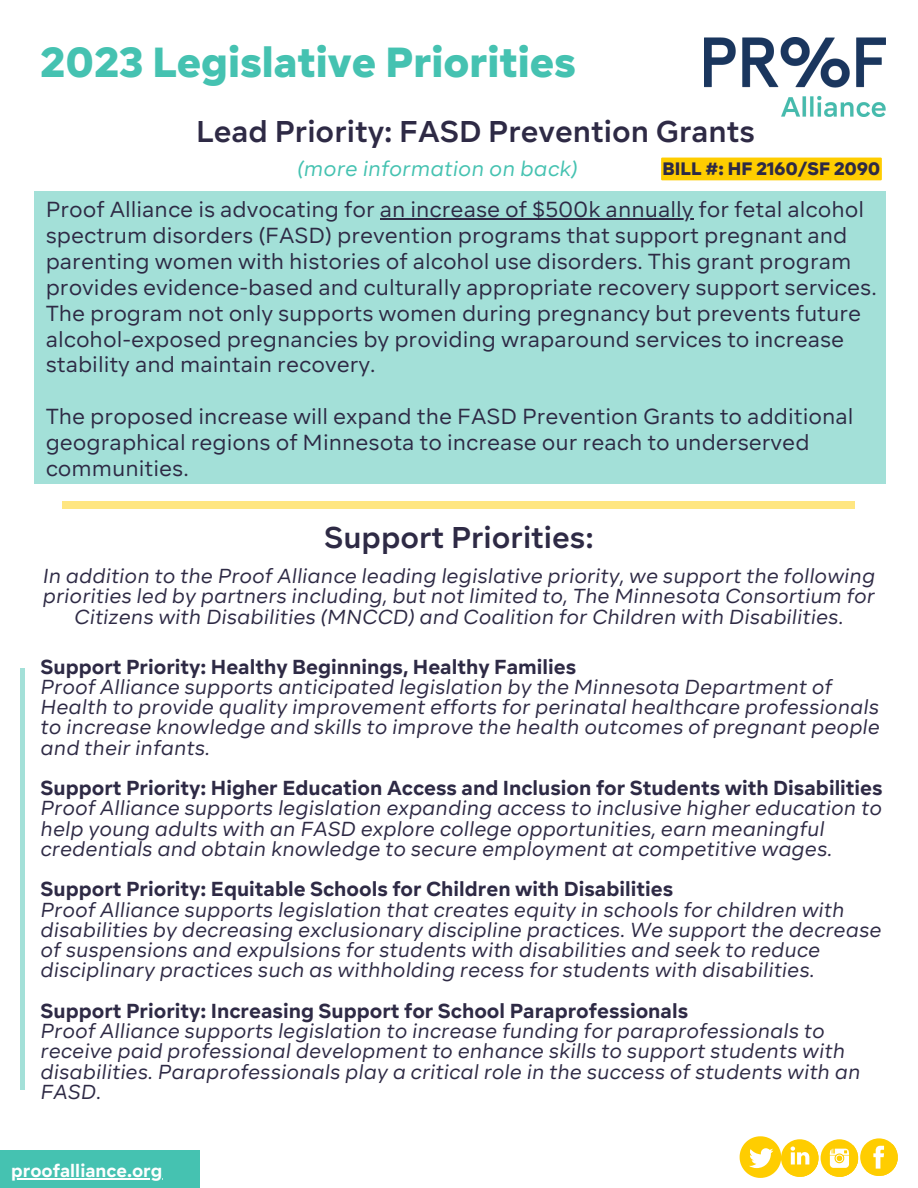
<style>
.page{position:relative;width:918px;height:1188px;background:#fff}
.page>*{position:absolute;margin:0;border:0;box-sizing:border-box;transform-origin:0 0}
.t1{font:900 42px "Segma";color:#45c2b1}
.t2{font:600 30px "Segma";color:#2e2a45}
.t3{font:21.75px/25.8px "Segma";color:#2e2a45}
.t4{font:italic 21px "Segma";color:#45c2b1}
.t5{font:italic 20.25px/20.2px "Segma";color:#2e2a45}
.t6{font:700 20.25px "Segma";color:#2e2a45}
.t7{font:900 18px "Segma";color:#2e2a45}
.t8{font:700 18px "Segma";color:#fff}
</style>
<div class="page">
<img style="left:705px;top:38px;width:181px;height:78px">
<div style="left:62px;top:501px;width:793px;height:8px;background:#ffe681"></div>
<hr style="left:20px;top:668px;width:4px;height:422px;background:#a3e0d8">
<div style="left:35px;top:191px;width:851px;height:293px;background:#a3e0d8"></div>
<hr style="left:380px;top:218px;width:314px;height:1px;background:#2e2a45">
<div style="left:860px;top:1138px;width:38px;height:38px;background:#ffcd00;border-radius:50%"></div>
<svg style="left:866px;top:1144px;width:32px;height:32px"></svg>
<div style="left:821px;top:1139px;width:37px;height:38px;background:#ffcd00;border-radius:50%"></div>
<svg style="left:826px;top:1145px;width:33px;height:32px"></svg>
<svg style="left:740px;top:1136px;width:79px;height:42px"></svg>
<div style="left:0;top:1150px;width:200px;height:38px;background:#45c2b1"></div>
<hr style="left:11px;top:1178px;width:151px;height:1px;background:#fff">
<div style="left:661px;top:158px;width:221px;height:22px;background:#ffcd00"></div>
<h1 class="t1" style="left:41px;top:37px;width:537px">2023 Legislative Priorities</h1>
<h2 class="t2" style="left:196px;top:113px;width:560px">Lead Priority: FASD Prevention Grants</h2>
<p class="t4" style="left:297px;top:156px;width:282px">(more information on back)</p>
<p class="t7" style="left:663px;top:158px;width:219px">BILL #: HF 2160/SF 2090</p>
<p class="t3" style="left:46px;top:196px;width:833px">Proof Alliance is advocating for an increase of $500k annually for fetal alcohol spectrum disorders (FASD) prevention programs that support pregnant and parenting women with histories of alcohol use disorders. This grant program provides evidence-based and culturally appropriate recovery support services.<br>The program not only supports women during pregnancy but prevents future alcohol-exposed pregnancies by providing wraparound services to increase stability and maintain recovery.</p>
<p class="t3" style="left:46px;top:403px;width:809px">The proposed increase will expand the FASD Prevention Grants to additional geographical regions of Minnesota to increase our reach to underserved communities.</p>
<h2 class="t2" style="left:324px;top:519px;width:271px">Support Priorities:</h2>
<p class="t5" style="left:43px;top:566px;width:834px;text-align:center">In addition to the Proof Alliance leading legislative priority, we support the following priorities led by partners including, but not limited to, The Minnesota Consortium for<br>Citizens with Disabilities (MNCCD) and Coalition for Children with Disabilities.</p>
<p class="t6" style="left:41px;top:654px;width:537px">Support Priority: Healthy Beginnings, Healthy Families</p>
<p class="t5" style="left:41px;top:676px;width:841px">Proof Alliance supports anticipated legislation by the Minnesota Department of Health to provide quality improvement efforts for perinatal healthcare professionals to increase knowledge and skills to improve the health outcomes of pregnant people and their infants.</p>
<p class="t6" style="left:41px;top:776px;width:844px">Support Priority: Higher Education Access and Inclusion for Students with Disabilities</p>
<p class="t5" style="left:41px;top:798px;width:843px">Proof Alliance supports legislation expanding access to inclusive higher education to help young adults with an FASD explore college opportunities, earn meaningful credentials and obtain knowledge to secure employment at competitive wages.</p>
<p class="t6" style="left:41px;top:877px;width:634px">Support Priority: Equitable Schools for Children with Disabilities</p>
<p class="t5" style="left:41px;top:899px;width:843px">Proof Alliance supports legislation that creates equity in schools for children with disabilities by decreasing exclusionary discipline practices. We support the decrease of suspensions and expulsions for students with disabilities and seek to reduce disciplinary practices such as withholding recess for students with disabilities.</p>
<p class="t6" style="left:41px;top:998px;width:649px">Support Priority: Increasing Support for School Paraprofessionals</p>
<p class="t5" style="left:41px;top:1021px;width:821px">Proof Alliance supports legislation to increase funding for paraprofessionals to receive paid professional development to enhance skills to support students with disabilities. Paraprofessionals play a critical role in the success of students with an FASD.</p>
<p class="t8" style="left:11px;top:1160px;width:153px">proofalliance.org</p>
</div>
